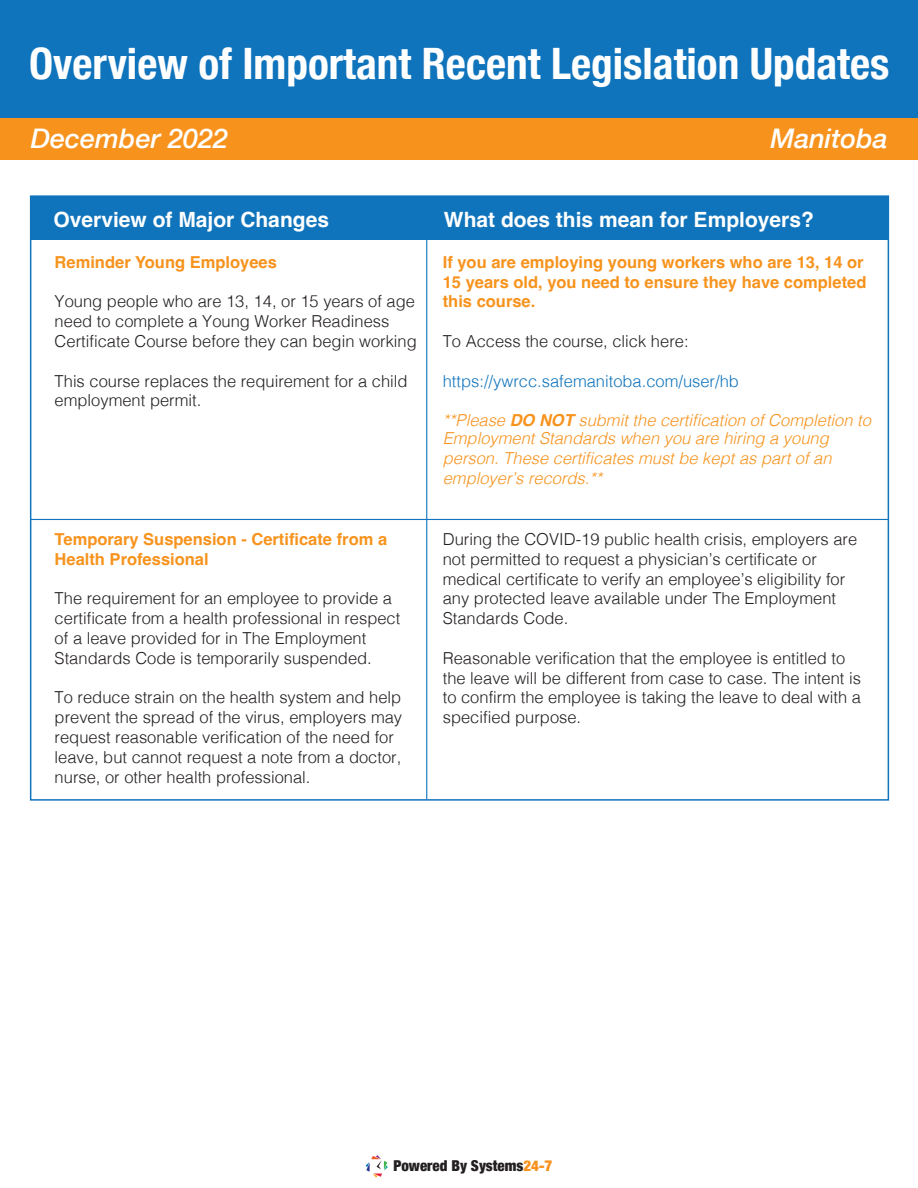
<style>
.page{position:relative;width:918px;height:1188px;background:#fff}
.page>*{position:absolute;margin:0;border:0;box-sizing:border-box;transform-origin:0 0}
.t1{font:700 condensed 43.35px "Helvetica Neue";color:#fff}
.t2{font:italic 500 27px "Helvetica Neue";color:#fff}
.t3{font:700 21px "Helvetica";color:#fff}
.t4{font:300 16.5px/19.8px "Helvetica";color:#231f20}
.t5{font:700 16.5px/19.8px "Helvetica";color:#f7931d}
.t6{font:italic 300 16.5px/18px "Helvetica";color:#f7931d}
.t7{font:300 16.5px "Helvetica";color:#1074bc}
.t8{font:900 condensed 15px "Helvetica Neue";color:#231f20}
.s1{font-weight:700}
.s2{color:#f7931d}
</style>
<div class="page">
<div style="left:0;top:0;width:918px;height:133px;background:#1074bc"></div>
<div style="left:0;top:118px;width:918px;height:41px;background:#f7931d"></div>
<div style="left:31px;top:196px;width:858px;height:44px;background:#1074bc"></div>
<hr style="left:426px;top:196px;width:1px;height:604px;background:#1074bc">
<svg style="left:366px;top:1155px;width:22px;height:22px"></svg>
<hr style="left:31px;top:519px;width:858px;height:1px;background:#1074bc">
<h1 class="t1" style="left:29px;top:27px;width:862px">Overview of Important Recent Legislation Updates</h1>
<h2 class="t2" style="left:31px;top:115px;width:199px">December 2022</h2>
<h2 class="t2" style="left:770px;top:115px;width:119px">Manitoba</h2>
<p class="t3" style="left:54px;top:206px;width:277px">Overview of Major Changes</p>
<p class="t5" style="left:55px;top:254px;width:224px">Reminder Young Employees</p>
<p class="t4" style="left:55px;top:291px;width:364px">Young people who are 13, 14, or 15 years of age need to complete a Young Worker Readiness<br>Certificate Course before they can begin working</p>
<p class="t4" style="left:55px;top:370px;width:355px">This course replaces the requirement for a child employment permit.</p>
<p class="t5" style="left:55px;top:531px;width:334px">Temporary Suspension - Certificate from a<br>Health Professional</p>
<p class="t4" style="left:55px;top:588px;width:347px">The requirement for an employee to provide a certificate from a health professional in respect of a leave provided for in The Employment Standards Code is temporarily suspended.</p>
<p class="t4" style="left:55px;top:687px;width:349px">To reduce strain on the health system and help prevent the spread of the virus, employers may request reasonable verification of the need for leave, but cannot request a note from a doctor, nurse, or other health professional.</p>
<p class="t3" style="left:444px;top:206px;width:371px">What does this mean for Employers?</p>
<p class="t5" style="left:443px;top:254px;width:425px">If you are employing young workers who are 13, 14 or<br>15 years old, you need to ensure they have completed this course.</p>
<p class="t4" style="left:443px;top:330px;width:247px">To Access the course, click here:</p>
<p class="t7" style="left:443px;top:367px;width:298px">https://ywrcc.safemanitoba.com/user/hb</p>
<p class="t6" style="left:443px;top:410px;width:430px">**Please <span class="s1">DO NOT</span> submit the certification of Completion to<br>Employment Standards when you are hiring a young</p>
<p class="t6" style="left:443px;top:447px;width:390px;line-height:19.8px">person. These certificates must be kept as part of an employer’s records.**</p>
<p class="t4" style="left:443px;top:528px;width:416px">During the COVID-19 public health crisis, employers are not permitted to request a physician’s certificate or medical certificate to verify an employee’s eligibility for any protected leave available under The Employment Standards Code.</p>
<p class="t4" style="left:443px;top:647px;width:420px">Reasonable verification that the employee is entitled to the leave will be different from case to case. The intent is to confirm the employee is taking the leave to deal with a specified purpose.</p>
<p class="t8" style="left:393px;top:1154px;width:160px">Powered By Systems<span class="s2">24-7</span></p>
</div>
